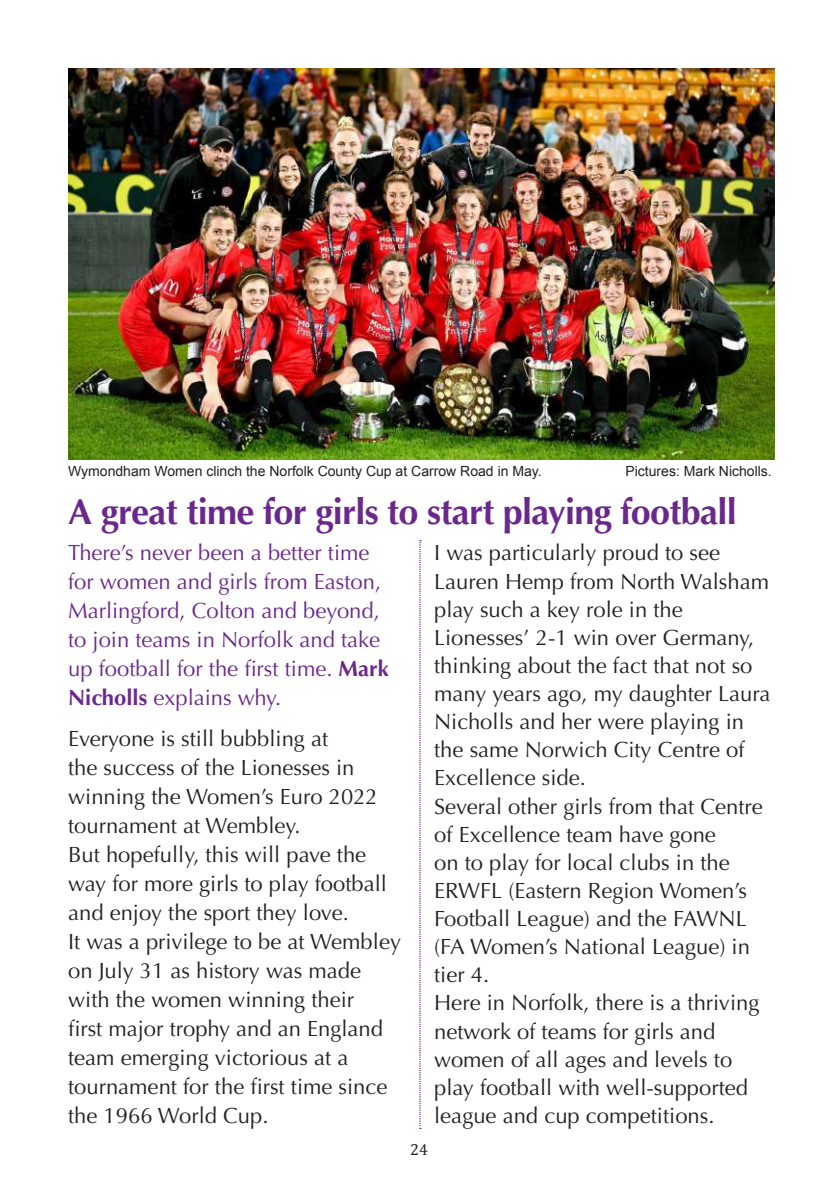
<style>
.page{position:relative;width:840px;height:1191px;background:#fff}
.page>*{position:absolute;margin:0;border:0;box-sizing:border-box;transform-origin:0 0}
.t1{font:700 36px "Optima";letter-spacing:-.02em;color:#6b288c}
.t2{font:22px/28.2px "Optima";color:#222}
.t3{font:22px/29px "Optima";color:#6b288c}
.t4{font:16px "Cambria";color:#231f20}
.t5{font:14px "Arial";color:#231f20}
.s1{font-weight:700}
</style>
<div class="page">
<svg style="left:419px;top:540px;width:2px;height:588px"></svg>
<img style="left:68px;top:68px;width:706px;height:391px">
<p class="t5" style="left:68px;top:462px;width:475px">Wymondham Women clinch the Norfolk County Cup at Carrow Road in May.</p>
<p class="t5" style="left:625px;top:462px;width:148px">Pictures: Mark Nicholls.</p>
<h1 class="t1" style="left:68px;top:490px;width:669px">A great time for girls to start playing football</h1>
<p class="t3" style="left:68px;top:539px;width:322px">There’s never been a better time for women and girls from Easton,<br>Marlingford, Colton and beyond, to join teams in Norfolk and take up football for the first time. <span class="s1">Mark<br>Nicholls</span> explains why.</p>
<p class="t2" style="left:68px;top:724px;width:334px;line-height:29px">Everyone is still bubbling at<br>the success of the Lionesses in winning the Women’s Euro 2022 tournament at Wembley.<br>But hopefully, this will pave the way for more girls to play football and enjoy the sport they love.<br>It was a privilege to be at Wembley on July 31 as history was made with the women winning their<br>first major trophy and an England team emerging victorious at a tournament for the first time since the 1966 World Cup.</p>
<p class="t2" style="left:434px;top:539px;width:338px">I was particularly proud to see<br>Lauren Hemp from North Walsham play such a key role in the<br>Lionesses’ 2-1 win over Germany, thinking about the fact that not so many years ago, my daughter Laura<br>Nicholls and her were playing in the same Norwich City Centre of<br>Excellence side.<br>Several other girls from that Centre of Excellence team have gone<br>on to play for local clubs in the<br>ERWFL (Eastern Region Women’s<br>Football League) and the FAWNL (FA Women’s National League) in tier 4.<br>Here in Norfolk, there is a thriving network of teams for girls and women of all ages and levels to play football with well-supported league and cup competitions.</p>
<p class="t4" style="left:410px;top:1139px;width:19px">24</p>
</div>
